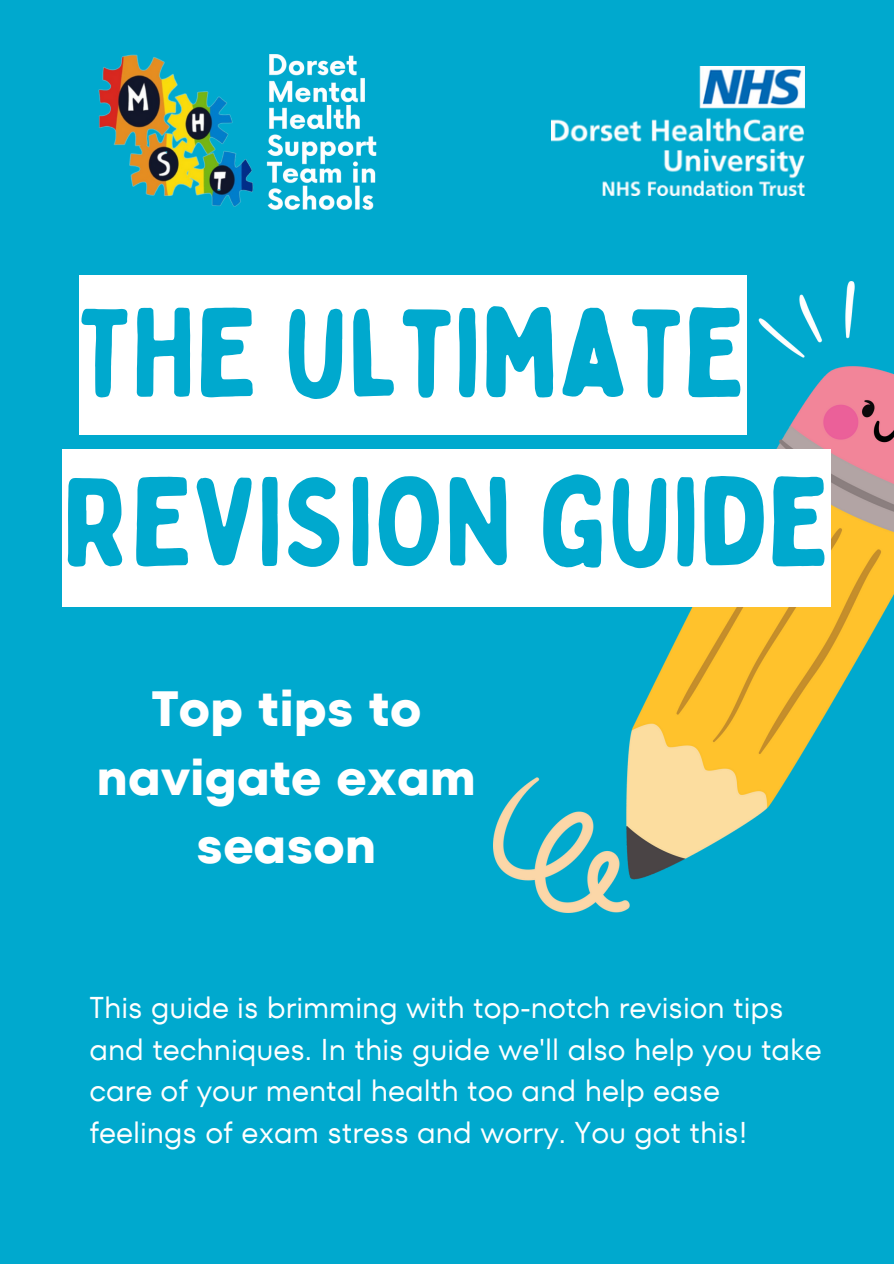
<style>
.page{position:relative;width:894px;height:1264px;background:#fff}
.page>*{position:absolute;margin:0;border:0;box-sizing:border-box;transform-origin:0 0}
.t1{font:125.1px "Bobby Jones Soft";color:#00a9ce}
.t2{font:700 49.35px/68.4px "TT Fors";color:#fff;text-align:center}
.t3{font:30px/41.7px "TT Fors";color:#fff}
</style>
<div class="page">
<div style="left:0;top:0;width:893px;height:1263px;background:#00a9ce"></div>
<img style="left:552px;top:66px;width:252px;height:129px">
<img style="left:98px;top:54px;width:279px;height:156px">
<img style="left:493px;top:281px;width:400px;height:631px">
<div style="left:79px;top:275px;width:667px;height:160px;background:#fff"></div>
<div style="left:63px;top:449px;width:767px;height:157px;background:#fff"></div>
<p class="t1" style="left:79px;top:275px;width:669px">THE ULTIMATE</p>
<h1 class="t1" style="left:63px;top:444px;width:769px">REVISION GUIDE</h1>
<p class="t2" style="left:97px;top:674px;width:381px">Top tips to navigate exam season</p>
<h2 class="t3" style="left:89px;top:986px;width:733px">This guide is brimming with top-notch revision tips and techniques. In this guide we'll also help you take care of your mental health too and help ease feelings of exam stress and worry. You got this!</h2>
</div>
